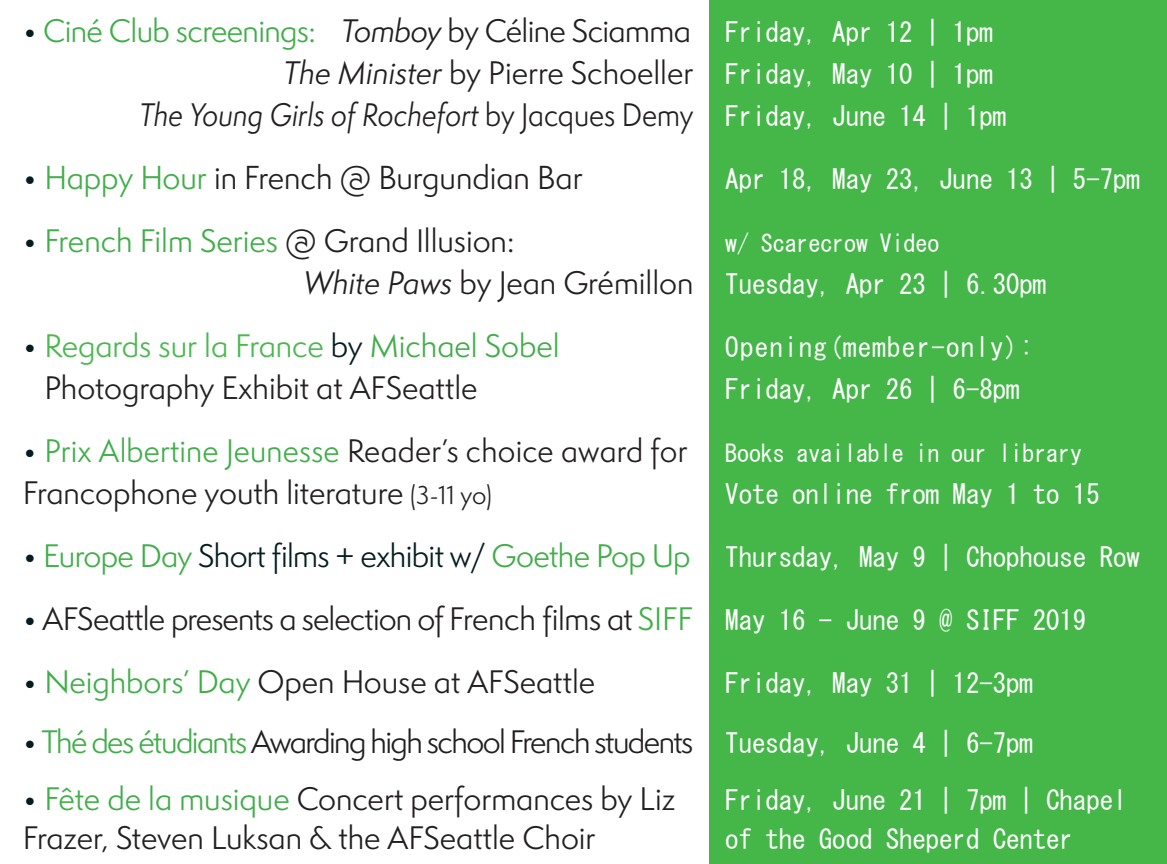
<style>
.page{position:relative;width:1167px;height:864px;background:#fff}
.page>*{position:absolute;margin:0;border:0;box-sizing:border-box;transform-origin:0 0}
.Card_Text_-_Small__A{font:30.6px "Semplicita Pro";color:#231f20}
.Card_Text_-_Small__A-2{font:30px/42px "Semplicita Pro";color:#231f20}
.Card_Text_-_Small__A-3{font:30px "Semplicita Pro";letter-spacing:-.05em;color:#231f20}
.Card_Text_-_Small__A-4{font:30px "Semplicita Pro";letter-spacing:-.03em;color:#231f20}
.Card_Text_-_Small__A-5{font:30px "Semplicita Pro";letter-spacing:-.02em;color:#40ae49}
.Card_Text_-_Small__A-6{font:30px "Semplicita Pro";letter-spacing:-.02em;color:#051d21}
.Card_Text_-_Small__A-7{font:italic 30px "Semplicita Pro";color:#231f20;scale:.92 1}
.Card_Text_-_Small__A-8{font:30px "Semplicita Pro";color:#4ab84f}
.Card_Text_-_Small__A-9{font:30px "Semplicita Pro";color:#40ae49}
.Card_Text_-_Small__A-10{font:27px/39px "MS Gothic";letter-spacing:-.005em;color:#fff}
.Card_Text_-_Small__A-11{font:27px "MS Gothic";letter-spacing:.045em;color:#fff}
.Card_Text_-_Small__A-12{font:24px "MS Gothic";letter-spacing:-.005em;color:#fff}
.s1{color:#051d21}
.s2{font-style:italic;color:#231f20}
.s3{color:#231f20}
.s4{font-style:italic}
.s5{font-style:normal}
.s6{color:#40ae49}
.s7{font-size:24px}
</style>
<div class="page">
<div style="left:709px;top:0;width:457px;height:864px;background:#45b749"></div>
<p class="Card_Text_-_Small__A-5" style="left:23px;top:10px;width:669px"><span class="s1">•</span> Ciné Club screenings: <span class="s2">Tomboy</span> <span class="s3">by Céline Sciamma</span></p>
<p class="Card_Text_-_Small__A-2" style="left:283px;top:51px;width:411px"><span class="s4">The Minister</span> by Pierre Schoeller</p>
<p class="Card_Text_-_Small__A-7" style="left:139px;top:94px;width:604px">The Young Girls of Rochefort <span class="s5">by Jacques Demy</span></p>
<p class="Card_Text_-_Small__A" style="left:23px;top:156px;width:561px"><span class="s1">•</span> <span class="s6">Happy Hour</span> in French @ Burgundian Bar</p>
<p class="Card_Text_-_Small__A-9" style="left:23px;top:220px;width:493px"><span class="s1">•</span> French Film Series <span class="s3">@ Grand Illusion:</span></p>
<p class="Card_Text_-_Small__A-2" style="left:304px;top:261px;width:391px"><span class="s4">White Paws</span> by Jean Grémillon</p>
<p class="Card_Text_-_Small__A-8" style="left:23px;top:325px;width:538px"><span class="s1">•</span> Regards sur la France <span class="s1">by</span> <span class="s6">Michael Sobel</span></p>
<p class="Card_Text_-_Small__A-2" style="left:44px;top:366px;width:435px">Photography Exhibit at AFSeattle</p>
<p class="Card_Text_-_Small__A-2" style="left:23px;top:429px;width:666px"><span class="s1">•</span> <span class="s6">Prix Albertine Jeunesse</span> Reader’s choice award for<br>Francophone youth literature <span class="s7">(3-11 yo)</span></p>
<p class="Card_Text_-_Small__A-6" style="left:23px;top:535px;width:669px">• <span class="s6">Europe Day</span> Short films + exhibit w/ <span class="s6">Goethe Pop Up</span></p>
<p class="Card_Text_-_Small__A-4" style="left:23px;top:598px;width:671px"><span class="s1">•</span> AFSeattle presents a selection of French films at <span class="s6">SIFF</span></p>
<p class="Card_Text_-_Small__A-2" style="left:23px;top:660px;width:574px"><span class="s1">•</span> <span class="s6">Neighbors’ Day</span> Open House at AFSeattle</p>
<p class="Card_Text_-_Small__A-3" style="left:23px;top:721px;width:672px"><span class="s1">•</span> <span class="s6">Thé des étudiants</span> Awarding high school French students</p>
<p class="Card_Text_-_Small__A-2" style="left:23px;top:777px;width:654px"><span class="s1">•</span> <span class="s6">Fête de la musique</span> Concert performances by Liz</p>
<p class="Card_Text_-_Small__A-2" style="left:23px;top:816px;width:574px">Frazer, Steven Luksan &amp; the AFSeattle Choir</p>
<p class="Card_Text_-_Small__A-10" style="left:725px;top:13px;width:269px">Friday, Apr 12 | 1pm</p>
<p class="Card_Text_-_Small__A-10" style="left:725px;top:55px;width:269px">Friday, May 10 | 1pm</p>
<p class="Card_Text_-_Small__A-10" style="left:725px;top:97px;width:282px">Friday, June 14 | 1pm</p>
<p class="Card_Text_-_Small__A-10" style="left:725px;top:160px;width:416px">Apr 18, May 23, June 13 | 5-7pm</p>
<p class="Card_Text_-_Small__A-12" style="left:725px;top:231px;width:215px">w/ Scarecrow Video</p>
<p class="Card_Text_-_Small__A-10" style="left:725px;top:265px;width:322px">Tuesday, Apr 23 | 6.30pm</p>
<p class="Card_Text_-_Small__A-11" style="left:725px;top:334px;width:309px">Opening(member-only):</p>
<p class="Card_Text_-_Small__A-10" style="left:725px;top:370px;width:296px">Friday, Apr 26 | 6-8pm</p>
<p class="Card_Text_-_Small__A-12" style="left:725px;top:441px;width:358px">Books available in our library</p>
<p class="Card_Text_-_Small__A-10" style="left:725px;top:475px;width:376px">Vote online from May 1 to 15</p>
<p class="Card_Text_-_Small__A-10" style="left:725px;top:538px;width:416px">Thursday, May 9 | Chophouse Row</p>
<p class="Card_Text_-_Small__A-10" style="left:725px;top:601px;width:362px">May 16 - June 9 @ SIFF 2019</p>
<p class="Card_Text_-_Small__A-10" style="left:725px;top:664px;width:309px">Friday, May 31 | 12-3pm</p>
<p class="Card_Text_-_Small__A-10" style="left:725px;top:724px;width:309px">Tuesday, June 4 | 6-7pm</p>
<p class="Card_Text_-_Small__A-10" style="left:725px;top:781px;width:403px">Friday, June 21 | 7pm | Chapel of the Good Sheperd Center</p>
</div>
